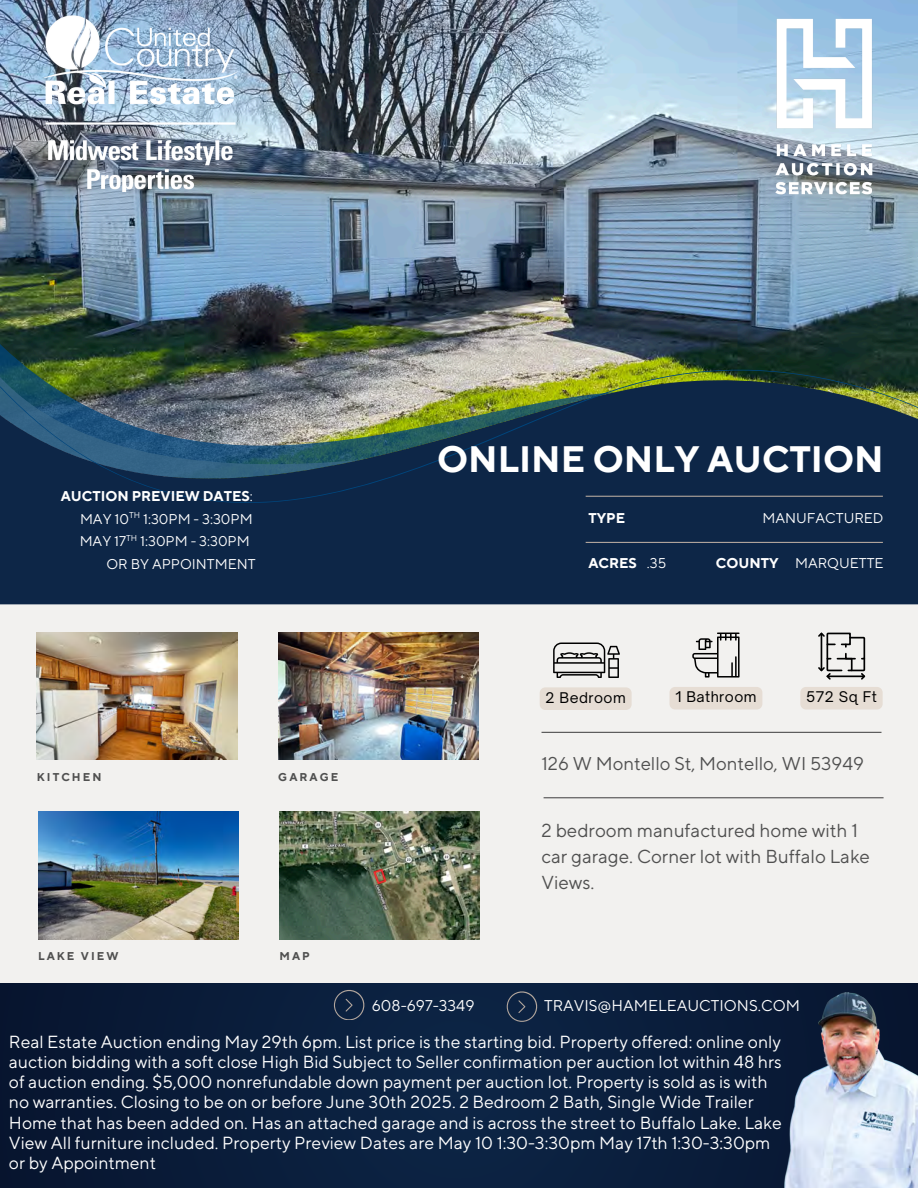
<style>
.page{position:relative;width:918px;height:1188px;background:#f2f1ef}
.page>*{position:absolute;margin:0;border:0;box-sizing:border-box;transform-origin:0 0}
.t1{font:700 36.6px "TT Norms Pro";color:#fff}
.t2{font:18.75px/25.8px "TT Norms Pro";color:#505050}
.t3{font:18.45px "TT Norms Pro";color:#505050}
.t4{font:17.4px/20.2px "TT Norms Pro";color:#fff}
.t5{font:15.45px "TT Norms Pro";color:#fff}
.t6{font:14.1px/22.5px "TT Norms Pro";color:#fff;text-align:justify}
.t7{font:14.1px "Open Sauce One";letter-spacing:.035em;color:#000}
.t8{font:700 14.1px "TT Norms Pro";color:#fff}
.t9{font:700 11.25px "TT Norms Pro";letter-spacing:.185em;color:#505050}
.t10{font:8.4px "TT Norms Pro";color:#fff}
.s1{font-weight:700}
</style>
<div class="page">
<img style="left:0;top:0;width:918px;height:360px">
<img style="left:0;top:344px;width:616px;height:16px">
<svg style="left:0;top:360px;width:918px;height:244px;fill:#0d2647"></svg>
<img style="left:0;top:368px;width:918px;height:135px">
<div style="left:0;top:984px;width:918px;height:204px;background:linear-gradient(to bottom,#0a1e3c,#0a1e3c)"></div>
<img style="left:40px;top:11px;width:198px;height:181px">
<svg style="left:334px;top:990px;width:30px;height:30px"></svg>
<svg style="left:507px;top:991px;width:30px;height:30px"></svg>
<img style="left:37px;top:633px;width:200px;height:127px">
<img style="left:38px;top:812px;width:200px;height:127px">
<img style="left:278px;top:633px;width:201px;height:127px">
<img style="left:279px;top:812px;width:201px;height:127px">
<svg style="left:553px;top:643px;width:67px;height:35px"></svg>
<svg style="left:692px;top:633px;width:48px;height:45px"></svg>
<svg style="left:818px;top:633px;width:47px;height:47px"></svg>
<hr style="left:586px;top:542px;width:297px;height:1px;background:#b2a69d">
<hr style="left:586px;top:496px;width:297px;height:1px;background:#b2a69d">
<hr style="left:542px;top:732px;width:340px;height:1px;background:#505050">
<hr style="left:544px;top:797px;width:340px;height:1px;background:#505050">
<img style="left:649px;top:984px;width:269px;height:204px">
<img style="left:740px;top:0;width:169px;height:231px">
<svg style="left:800px;top:687px;width:83px;height:23px"></svg>
<div style="left:540px;top:687px;width:92px;height:23px;background:#e6ddd4"></div>
<div style="left:669px;top:687px;width:93px;height:23px;background:#e6ddd4"></div>
<h5 class="t6" style="left:80px;top:486px;width:175px;text-indent:-19px"><span class="s1">AUCTION PREVIEW DATES</span>:<br>MAY 10<sup>TH</sup> 1:30PM - 3:30PM MAY 17 1:30PM - 3:30PM</h5>
<h5 class="t10" style="left:126px;top:533px;width:13px">TH</h5>
<h5 class="t6" style="left:106px;top:553px;width:151px">OR BY APPOINTMENT</h5>
<p class="t1" style="left:437px;top:437px;width:448px">ONLINE ONLY AUCTION</p>
<p class="t6" style="left:762px;top:507px;width:123px">MANUFACTURED</p>
<h4 class="t8" style="left:588px;top:510px;width:38px">TYPE</h4>
<p class="t8" style="left:588px;top:554px;width:50px">ACRES</p>
<p class="t8" style="left:716px;top:554px;width:64px">COUNTY</p>
<p class="t6" style="left:647px;top:552px;width:21px">.35</p>
<p class="t6" style="left:795px;top:552px;width:90px">MARQUETTE</p>
<p class="t9" style="left:37px;top:770px;width:66px">KITCHEN</p>
<h3 class="t9" style="left:38px;top:949px;width:82px">LAKE VIEW</h3>
<h4 class="t9" style="left:278px;top:770px;width:62px">GARAGE</h4>
<p class="t9" style="left:279px;top:949px;width:32px">MAP</p>
<h4 class="t7" style="left:546px;top:689px;width:82px">2 Bedroom</h4>
<h3 class="t7" style="left:675px;top:688px;width:83px">1 Bathroom</h3>
<h3 class="t7" style="left:806px;top:688px;width:72px">572 Sq Ft</h3>
<p class="t3" style="left:542px;top:752px;width:324px">126 W Montello St, Montello, WI 53949</p>
<h5 class="t2" style="left:542px;top:819px;width:330px">2 bedroom manufactured home with 1 car garage. Corner lot with Buffalo Lake<br>Views.</h5>
<h4 class="t5" style="left:372px;top:997px;width:104px">608-697-3349</h4>
<h1 class="t5" style="left:544px;top:997px;width:257px">TRAVIS@HAMELEAUCTIONS.COM</h1>
<h5 class="t4" style="left:9px;top:1032px;width:774px">Real Estate Auction ending May 29th 6pm. List price is the starting bid. Property offered: online only auction bidding with a soft close High Bid Subject to Seller confirmation per auction lot within 48 hrs of auction ending. $5,000 nonrefundable down payment per auction lot. Property is sold as is with no warranties. Closing to be on or before June 30th 2025. 2 Bedroom 2 Bath, Single Wide Trailer Home that has been added on. Has an attached garage and is across the street to Buffalo Lake. Lake View All furniture included. Property Preview Dates are May 10 1:30-3:30pm May 17th 1:30-3:30pm or by Appointment</h5>
</div>
